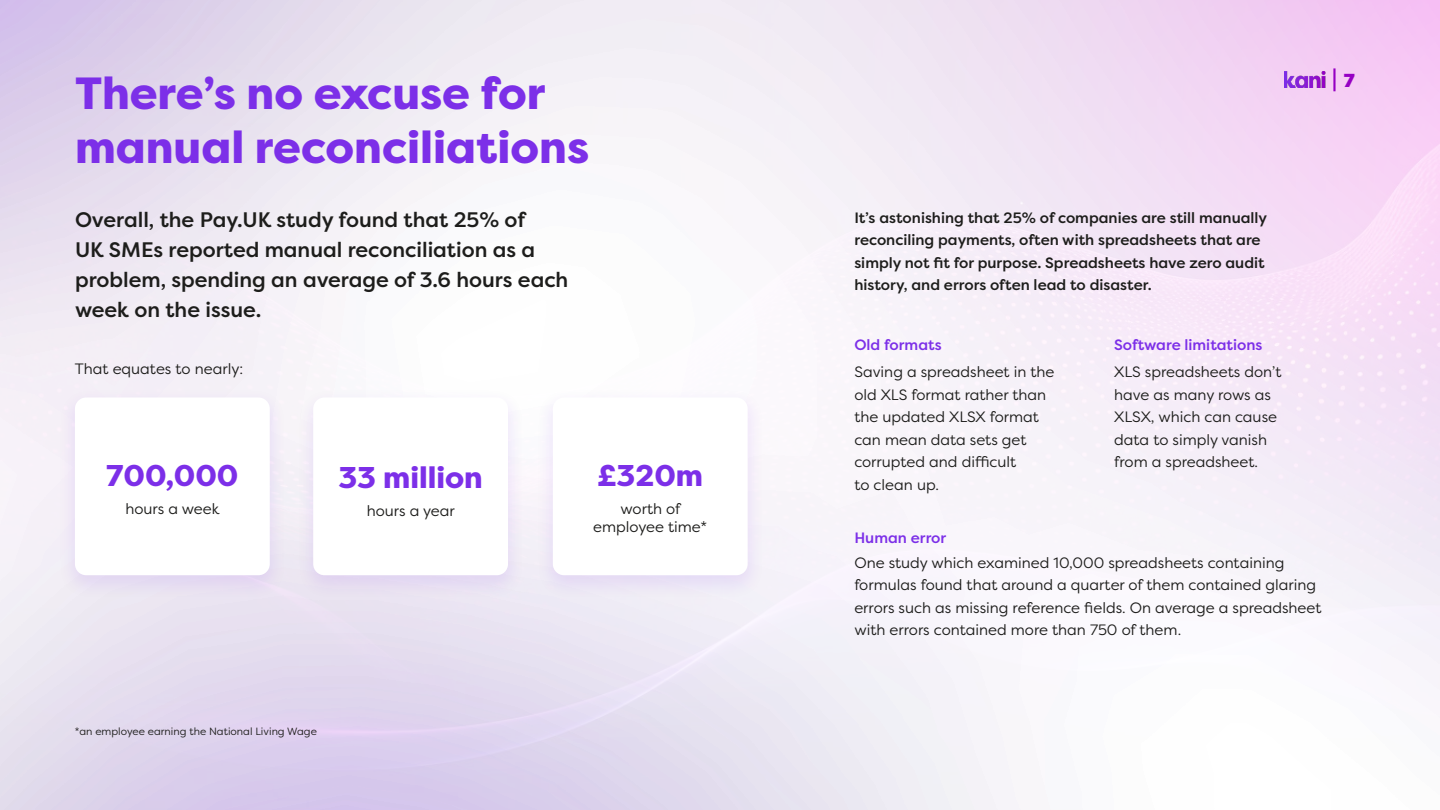
<style>
.page{position:relative;width:1440px;height:810px;background:#fff}
.page>*{position:absolute;margin:0;border:0;box-sizing:border-box;transform-origin:0 0}
.t1{font:800 45px/54px "Filson Pro";color:#7c2fe8}
.t2{font:800 30px "Filson Pro";color:#7c2fe8}
.t3{font:500 21px/30px "Filson Pro";color:#1d1d1b}
.t4{font:900 18.75px "Filson Pro";color:#9600c3}
.t5{font:15px/22.5px "Filson Pro";color:#1d1d1b}
.t6{font:500 15px/22.5px "Filson Pro";color:#1d1d1b}
.t7{font:500 15px "Filson Pro";color:#7c2fe8}
.t8{font:10.5px "Filson Pro";color:#1d1d1b}
</style>
<div class="page">
<img style="left:1284px;top:71px;width:41px;height:17px">
<hr style="left:1333px;top:68px;width:3px;height:23px;background:#9600c3">
<div style="left:58px;top:388px;width:229px;height:212px;background:#7c2fe8;opacity:.11"></div>
<div style="left:75px;top:398px;width:195px;height:177px;background:#fff;border-radius:11px"></div>
<div style="left:296px;top:388px;width:229px;height:212px;background:#7c2fe8;opacity:.11"></div>
<div style="left:313px;top:398px;width:195px;height:177px;background:#fff;border-radius:11px"></div>
<div style="left:536px;top:388px;width:229px;height:212px;background:#7c2fe8;opacity:.11"></div>
<div style="left:553px;top:398px;width:195px;height:177px;background:#fff;border-radius:11px"></div>
<p class="t1" style="left:75px;top:67px;width:516px">There’s no excuse for manual reconciliations</p>
<p class="t3" style="left:75px;top:204px;width:495px">Overall, the Pay.UK study found that 25% of<br>UK SMEs reported manual reconciliation as a problem, spending an average of 3.6 hours each week on the issue.</p>
<p class="t5" style="left:75px;top:357px;width:170px">That equates to nearly:</p>
<p class="t2" style="left:106px;top:457px;width:134px">700,000</p>
<p class="t5" style="left:125px;top:497px;width:96px">hours a week</p>
<p class="t2" style="left:338px;top:459px;width:146px">33 million</p>
<p class="t2" style="left:597px;top:457px;width:107px">£320m</p>
<p class="t5" style="left:367px;top:499px;width:90px">hours a year</p>
<p class="t5" style="left:593px;top:499px;width:116px;line-height:18px;text-align:center">worth of employee time*</p>
<p class="t8" style="left:75px;top:724px;width:244px">*an employee earning the National Living Wage</p>
<p class="t4" style="left:1344px;top:69px;width:12px">7</p>
<p class="t6" style="left:854px;top:206px;width:414px">It’s astonishing that 25% of companies are still manually reconciling payments, often with spreadsheets that are simply not fit for purpose. Spreadsheets have zero audit history, and errors often lead to disaster.</p>
<p class="t7" style="left:854px;top:335px;width:89px">Old formats</p>
<p class="t7" style="left:1114px;top:335px;width:150px">Software limitations</p>
<p class="t5" style="left:854px;top:360px;width:202px">Saving a spreadsheet in the old XLS format rather than the updated XLSX format can mean data sets get corrupted and difficult<br>to clean up.</p>
<p class="t5" style="left:1114px;top:360px;width:169px">XLS spreadsheets don’t have as many rows as<br>XLSX, which can cause data to simply vanish from a spreadsheet.</p>
<p class="t7" style="left:854px;top:528px;width:93px">Human error</p>
<p class="t5" style="left:854px;top:551px;width:469px">One study which examined 10,000 spreadsheets containing formulas found that around a quarter of them contained glaring errors such as missing reference fields. On average a spreadsheet with errors contained more than 750 of them.</p>
</div>
